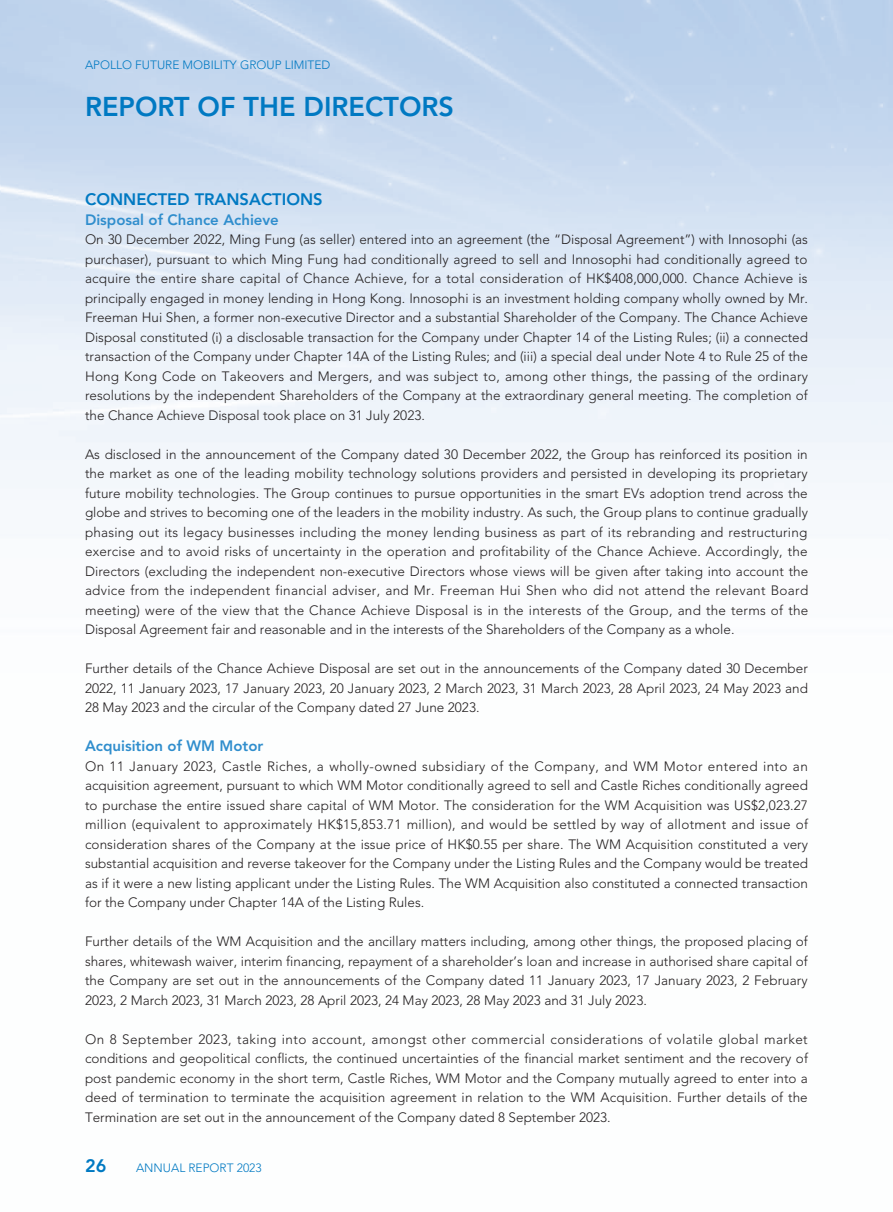
<style>
.page{position:relative;width:893px;height:1212px;background:#fff}
.page>*{position:absolute;margin:0;border:0;box-sizing:border-box;transform-origin:0 0}
.t1{font:800 27px "Avenir LT Std";color:#0079c2}
.t2{font:800 18px "Avenir LT Std";color:#0079c2}
._01_H1{font:800 16.5px "Avenir LT Std";color:#0079c2}
._02_H2{font:800 15px "Avenir LT Std";color:#308ecd}
._00_txt{font:300 13.5px/19.5px "Avenir LT Std";color:#231f20;text-align:justify}
.t3{font:300 12px "Avenir LT Std";color:#0079c2}
</style>
<div class="page">
<p class="t3" style="left:85px;top:58px;width:247px">APOLLO FUTURE MOBILITY GROUP LIMITED</p>
<h1 class="t1" style="left:85px;top:91px;width:370px">REPORT OF THE DIRECTORS</h1>
<p class="_01_H1" style="left:85px;top:190px;width:239px">CONNECTED TRANSACTIONS</p>
<p class="_02_H2" style="left:85px;top:210px;width:195px">Disposal of Chance Achieve</p>
<p class="_00_txt" style="left:85px;top:230px;width:725px">On 30 December 2022, Ming Fung (as seller) entered into an agreement (the “Disposal Agreement”) with Innosophi (as purchaser), pursuant to which Ming Fung had conditionally agreed to sell and Innosophi had conditionally agreed to acquire the entire share capital of Chance Achieve, for a total consideration of HK$408,000,000. Chance Achieve is principally engaged in money lending in Hong Kong. Innosophi is an investment holding company wholly owned by Mr.<br>Freeman Hui Shen, a former non-executive Director and a substantial Shareholder of the Company. The Chance Achieve Disposal constituted (i) a disclosable transaction for the Company under Chapter 14 of the Listing Rules; (ii) a connected transaction of the Company under Chapter 14A of the Listing Rules; and (iii) a special deal under Note 4 to Rule 25 of the Hong Kong Code on Takeovers and Mergers, and was subject to, among other things, the passing of the ordinary resolutions by the independent Shareholders of the Company at the extraordinary general meeting. The completion of the Chance Achieve Disposal took place on 31 July 2023.</p>
<p class="_00_txt" style="left:85px;top:444px;width:725px">As disclosed in the announcement of the Company dated 30 December 2022, the Group has reinforced its position in the market as one of the leading mobility technology solutions providers and persisted in developing its proprietary future mobility technologies. The Group continues to pursue opportunities in the smart EVs adoption trend across the globe and strives to becoming one of the leaders in the mobility industry. As such, the Group plans to continue gradually phasing out its legacy businesses including the money lending business as part of its rebranding and restructuring exercise and to avoid risks of uncertainty in the operation and profitability of the Chance Achieve. Accordingly, the Directors (excluding the independent non-executive Directors whose views will be given after taking into account the advice from the independent financial adviser, and Mr. Freeman Hui Shen who did not attend the relevant Board meeting) were of the view that the Chance Achieve Disposal is in the interests of the Group, and the terms of the Disposal Agreement fair and reasonable and in the interests of the Shareholders of the Company as a whole.</p>
<p class="_00_txt" style="left:85px;top:659px;width:724px">Further details of the Chance Achieve Disposal are set out in the announcements of the Company dated 30 December 2022, 11 January 2023, 17 January 2023, 20 January 2023, 2 March 2023, 31 March 2023, 28 April 2023, 24 May 2023 and 28 May 2023 and the circular of the Company dated 27 June 2023.</p>
<p class="_02_H2" style="left:85px;top:737px;width:180px">Acquisition of WM Motor</p>
<p class="_00_txt" style="left:85px;top:756px;width:725px">On 11 January 2023, Castle Riches, a wholly-owned subsidiary of the Company, and WM Motor entered into an acquisition agreement, pursuant to which WM Motor conditionally agreed to sell and Castle Riches conditionally agreed to purchase the entire issued share capital of WM Motor. The consideration for the WM Acquisition was US$2,023.27 million (equivalent to approximately HK$15,853.71 million), and would be settled by way of allotment and issue of consideration shares of the Company at the issue price of HK$0.55 per share. The WM Acquisition constituted a very substantial acquisition and reverse takeover for the Company under the Listing Rules and the Company would be treated as if it were a new listing applicant under the Listing Rules. The WM Acquisition also constituted a connected transaction for the Company under Chapter 14A of the Listing Rules.</p>
<p class="_00_txt" style="left:85px;top:932px;width:724px">Further details of the WM Acquisition and the ancillary matters including, among other things, the proposed placing of shares, whitewash waiver, interim financing, repayment of a shareholder’s loan and increase in authorised share capital of the Company are set out in the announcements of the Company dated 11 January 2023, 17 January 2023, 2 February 2023, 2 March 2023, 31 March 2023, 28 April 2023, 24 May 2023, 28 May 2023 and 31 July 2023.</p>
<p class="_00_txt" style="left:85px;top:1029px;width:724px">On 8 September 2023, taking into account, amongst other commercial considerations of volatile global market conditions and geopolitical conflicts, the continued uncertainties of the financial market sentiment and the recovery of post pandemic economy in the short term, Castle Riches, WM Motor and the Company mutually agreed to enter into a deed of termination to terminate the acquisition agreement in relation to the WM Acquisition. Further details of the Termination are set out in the announcement of the Company dated 8 September 2023.</p>
<h2 class="t2" style="left:85px;top:1155px;width:23px">26</h2>
<p class="t3" style="left:136px;top:1160px;width:127px">ANNUAL REPORT 2023</p>
</div>
